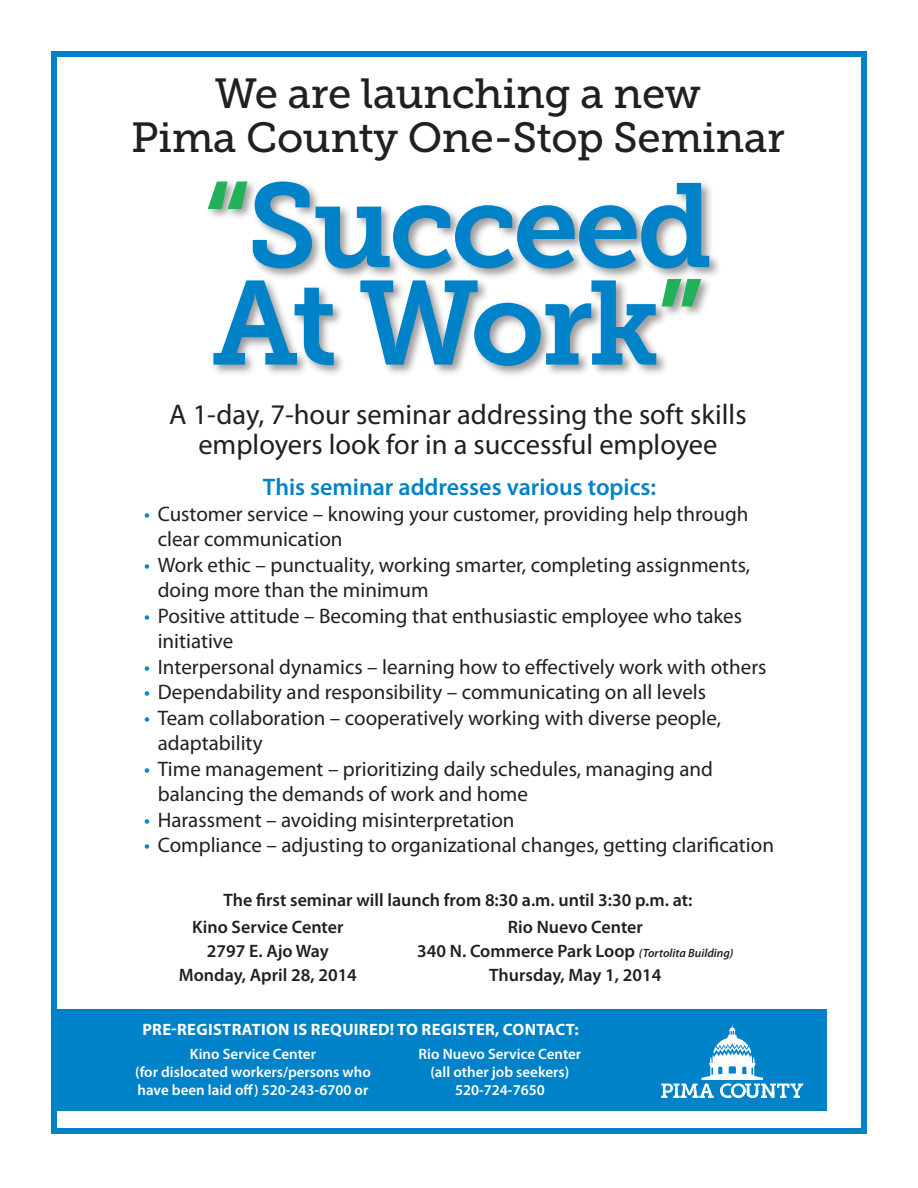
<style>
.page{position:relative;width:918px;height:1188px;background:#fff}
.page>*{position:absolute;margin:0;border:0;box-sizing:border-box;transform-origin:0 0}
.t1{font:118.5px "Museo Slab 700";letter-spacing:-.035em;color:#0082c8}
.t2{font:42px/43.5px "Museo Slab 500";letter-spacing:-.01em;color:#231f20;text-align:center}
.t3{font:28.5px/30px "Myriad Pro";color:#231f20;text-align:center}
.t4{font:600 24px "Myriad Pro";color:#0082c8}
.t5{font:21px/25.5px "Myriad Pro";color:#231f20}
.t6{font:600 18px/24px "Myriad Pro";color:#231f20;text-align:center}
.t7{font:700 16.5px "Myriad Pro";letter-spacing:.02em;color:#fff}
.t8{font:600 15px/18px "Myriad Pro";color:#fff;text-align:center}
.s1{color:#21b259}
.s2{color:#0082c8}
.s3{font-style:italic;font-size:12px}
</style>
<div class="page">
<div style="left:51px;top:51px;width:816px;height:1083px;border:6px solid #0082c8"></div>
<div style="left:55px;top:1009px;width:772px;height:102px;background:#0082c8"></div>
<svg style="left:661px;top:1024px;width:142px;height:74px"></svg>
<div style="left:205px;top:178px;width:517px;height:200px;background:#231f20;opacity:.45"></div>
<p class="t2" style="left:131px;top:72px;width:655px">We are launching a new<br>Pima County One-Stop Seminar</p>
<p class="t1" style="left:203px;top:159px;width:511px"><span class="s1">“</span>Succeed</p>
<p class="t1" style="left:212px;top:256px;width:493px">At Work<span class="s1">”</span></p>
<p class="t3" style="left:169px;top:399px;width:579px">A 1-day, 7-hour seminar addressing the soft skills employers look for in a successful employee</p>
<p class="t4" style="left:263px;top:472px;width:395px">This seminar addresses various topics:</p>
<p class="t5" style="left:158px;top:501px;width:592px;text-indent:-14px"><span class="s2">•</span> Customer service – knowing your customer, providing help through clear communication</p>
<p class="t5" style="left:158px;top:552px;width:594px;text-indent:-14px"><span class="s2">•</span> Work ethic – punctuality, working smarter, completing assignments, doing more than the minimum</p>
<p class="t5" style="left:158px;top:603px;width:586px;text-indent:-14px"><span class="s2">•</span> Positive attitude – Becoming that enthusiastic employee who takes initiative</p>
<p class="t5" style="left:144px;top:654px;width:624px"><span class="s2">•</span> Interpersonal dynamics – learning how to effectively work with others</p>
<p class="t5" style="left:144px;top:679px;width:563px"><span class="s2">•</span> Dependability and responsibility – communicating on all levels</p>
<p class="t5" style="left:158px;top:705px;width:565px;text-indent:-14px"><span class="s2">•</span> Team collaboration – cooperatively working with diverse people, adaptability</p>
<p class="t5" style="left:158px;top:756px;width:557px;text-indent:-14px"><span class="s2">•</span> Time management – prioritizing daily schedules, managing and balancing the demands of work and home</p>
<p class="t5" style="left:144px;top:807px;width:372px"><span class="s2">•</span> Harassment – avoiding misinterpretation</p>
<p class="t5" style="left:144px;top:832px;width:631px"><span class="s2">•</span> Compliance – adjusting to organizational changes, getting clarification</p>
<p class="t6" style="left:224px;top:887px;width:470px">The first seminar will launch from 8:30 a.m. until 3:30 p.m. at:</p>
<p class="t6" style="left:192px;top:915px;width:153px">Kino Service Center<br>2797 E. Ajo Way</p>
<p class="t6" style="left:179px;top:963px;width:180px">Monday, April 28, 2014</p>
<p class="t6" style="left:417px;top:915px;width:318px">Rio Nuevo Center<br>340 N. Commerce Park Loop <span class="s3">(Tortolita Building)<br></span>Thursday, May 1, 2014</p>
<p class="t7" style="left:142px;top:1019px;width:438px">PRE-REGISTRATION IS REQUIRED! TO REGISTER, CONTACT:</p>
<p class="t8" style="left:135px;top:1045px;width:237px">Kino Service Center<br>(for dislocated workers/persons who have been laid off) 520-243-6700 or</p>
<p class="t8" style="left:419px;top:1045px;width:164px">Rio Nuevo Service Center (all other job seekers)</p>
<p class="t8" style="left:455px;top:1081px;width:91px">520-724-7650</p>
</div>
